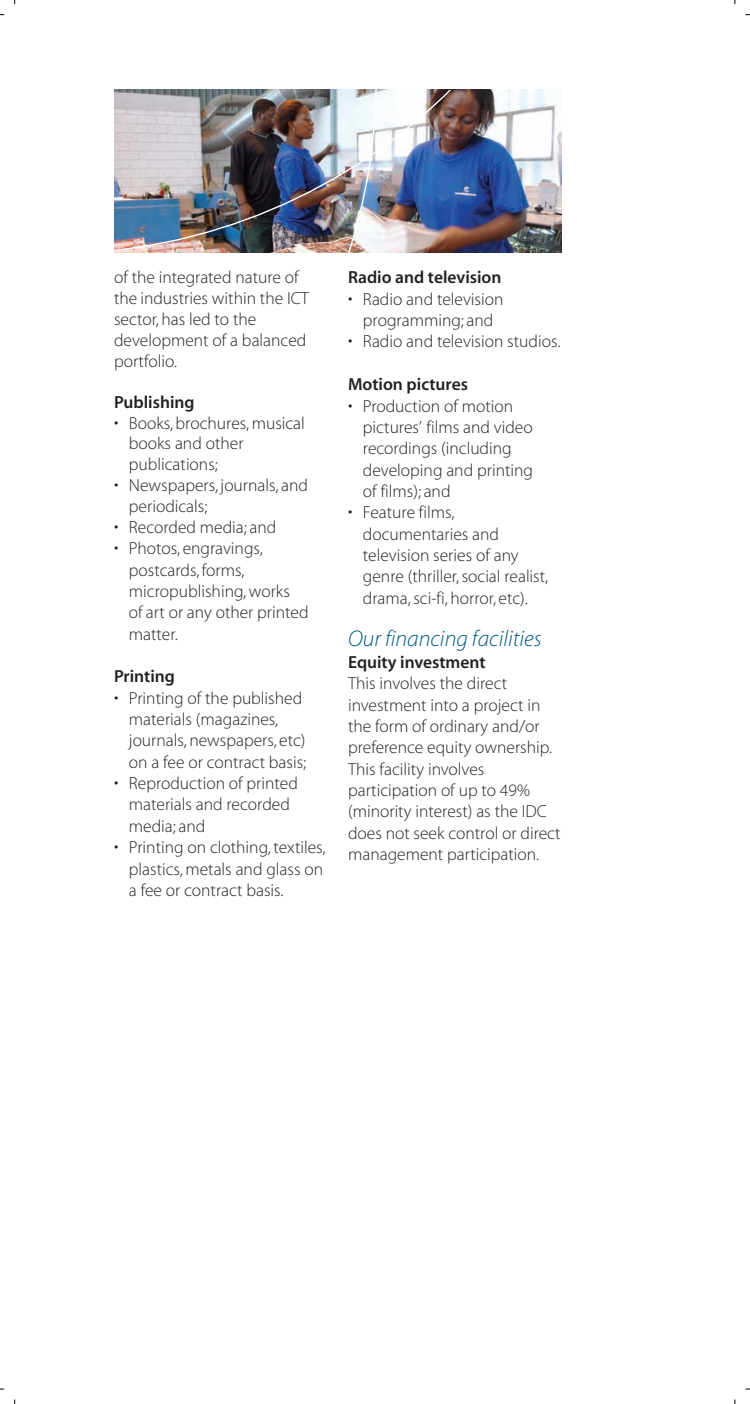
<style>
.page{position:relative;width:750px;height:1404px;background:#fff}
.page>*{position:absolute;margin:0;border:0;box-sizing:border-box;transform-origin:0 0}
.t1{font:22.75px "Myriad MM It 215 600";color:#005983}
.t2{font:17.5px/21.3px "Myriad MM 215 600";color:#231f20}
.t3{font:17.5px "Myriad MM 565 600";color:#231f20}
</style>
<div class="page">
<img style="left:114px;top:90px;width:446px;height:163px">
<img style="left:317px;top:89px;width:59px;height:164px">
<p class="t2" style="left:114px;top:268px;width:196px">of the integrated nature of the industries within the ICT sector, has led to the development of a balanced portfolio.</p>
<p class="t3" style="left:114px;top:396px;width:82px">Publishing</p>
<p class="t2" style="left:129px;top:414px;width:177px;line-height:20.5px;text-indent:-15px">• Books, brochures, musical books and other publications;</p>
<p class="t2" style="left:129px;top:476px;width:180px;text-indent:-15px">• Newspapers, journals, and periodicals;</p>
<p class="t2" style="left:114px;top:518px;width:164px">• Recorded media; and</p>
<p class="t2" style="left:129px;top:539px;width:181px;text-indent:-15px">• Photos, engravings, postcards, forms, micropublishing, works<br>of art or any other printed matter.</p>
<p class="t3" style="left:114px;top:670px;width:62px">Printing</p>
<p class="t2" style="left:129px;top:688px;width:179px;text-indent:-15px">• Printing of the published materials (magazines, journals, newspapers, etc) on a fee or contract basis;</p>
<p class="t2" style="left:129px;top:774px;width:170px;text-indent:-15px">• Reproduction of printed materials and recorded media; and</p>
<p class="t2" style="left:129px;top:838px;width:198px;text-indent:-15px">• Printing on clothing, textiles, plastics, metals and glass on a fee or contract basis.</p>
<p class="t3" style="left:348px;top:271px;width:155px">Radio and television</p>
<p class="t2" style="left:348px;top:290px;width:157px;text-align:center">• Radio and television programming; and</p>
<p class="t2" style="left:348px;top:332px;width:214px">• Radio and television studios.</p>
<p class="t3" style="left:348px;top:378px;width:121px">Motion pictures</p>
<p class="t2" style="left:362px;top:396px;width:171px;text-indent:-15px">• Production of motion pictures’ films and video recordings (including developing and printing of films); and</p>
<p class="t2" style="left:362px;top:503px;width:187px;text-indent:-15px">• Feature films, documentaries and television series of any genre (thriller, social realist, drama, sci-fi, horror, etc).</p>
<h1 class="t1" style="left:348px;top:630px;width:195px">Our financing facilities</h1>
<p class="t3" style="left:348px;top:655px;width:139px">Equity investment</p>
<p class="t2" style="left:348px;top:674px;width:214px">This involves the direct investment into a project in the form of ordinary and/or preference equity ownership.<br>This facility involves participation of up to 49% (minority interest) as the IDC does not seek control or direct management participation.</p>
</div>
